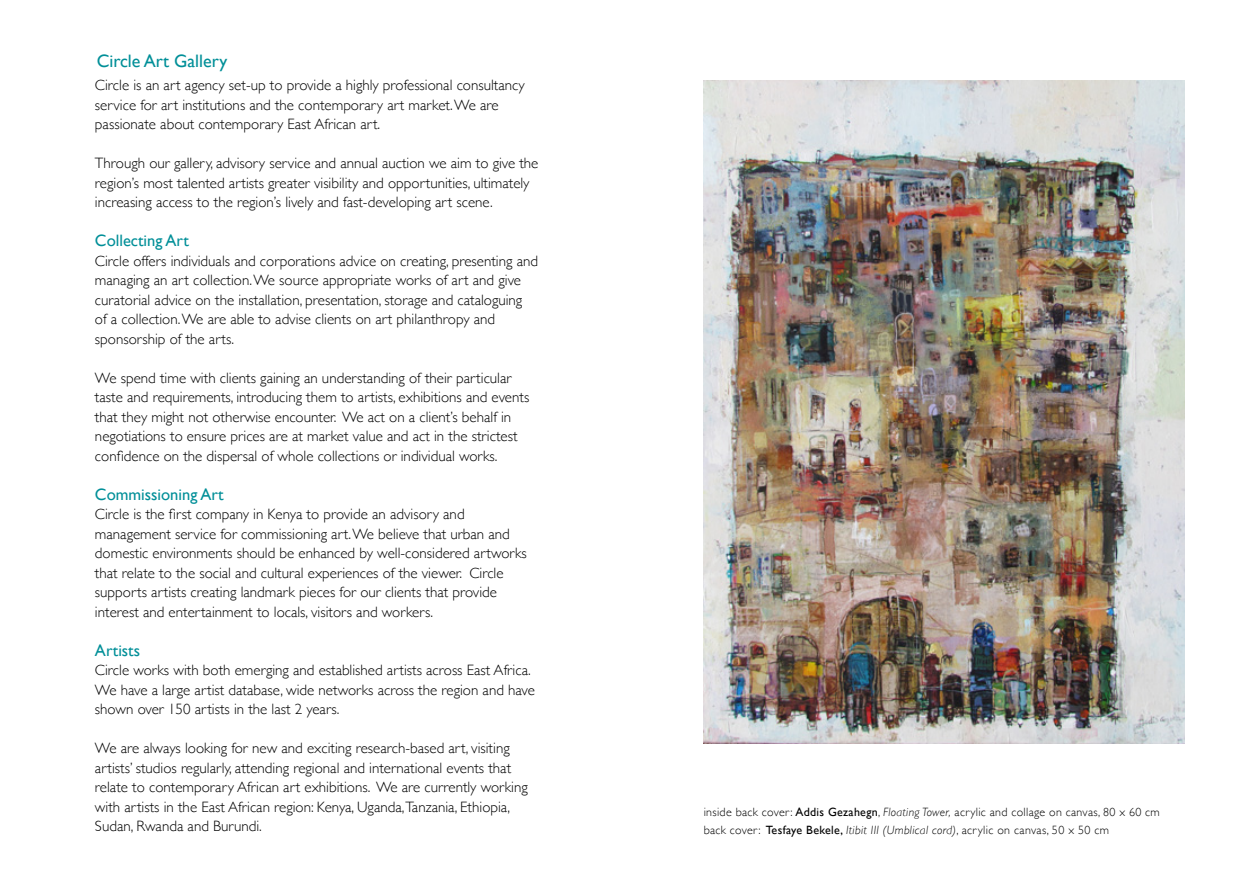
<style>
.page{position:relative;width:1259px;height:893px;background:#fff}
.page>*{position:absolute;margin:0;border:0;box-sizing:border-box;transform-origin:0 0}
.t1{font:18px "Gill Sans";color:#008f98}
.t2{font:16.5px "Gill Sans";color:#008f98}
.t3{font:300 15px/19.5px "Gill Sans";color:#000}
.t4{font:300 12px/18px "Gill Sans";letter-spacing:.025em;color:#000}
.s1{font-weight:400}
.s2{font-style:italic}
</style>
<div class="page">
<img style="left:704px;top:80px;width:480px;height:663px">
<p class="t1" style="left:97px;top:50px;width:132px">Circle Art Gallery</p>
<p class="t3" style="left:95px;top:75px;width:431px">Circle is an art agency set-up to provide a highly professional consultancy service for art institutions and the contemporary art market. We are passionate about contemporary East African art.</p>
<p class="t3" style="left:95px;top:153px;width:445px">Through our gallery, advisory service and annual auction we aim to give the region’s most talented artists greater visibility and opportunities, ultimately increasing access to the region’s lively and fast-developing art scene.</p>
<p class="t2" style="left:95px;top:231px;width:95px">Collecting Art</p>
<p class="t3" style="left:95px;top:251px;width:444px">Circle offers individuals and corporations advice on creating, presenting and managing an art collection. We source appropriate works of art and give curatorial advice on the installation, presentation, storage and cataloguing<br>of a collection. We are able to advise clients on art philanthropy and sponsorship of the arts.</p>
<p class="t3" style="left:95px;top:368px;width:436px">We spend time with clients gaining an understanding of their particular taste and requirements, introducing them to artists, exhibitions and events that they might not otherwise encounter. We act on a client’s behalf in negotiations to ensure prices are at market value and act in the strictest confidence on the dispersal of whole collections or individual works.</p>
<p class="t2" style="left:95px;top:485px;width:130px">Commissioning Art</p>
<p class="t3" style="left:95px;top:504px;width:433px">Circle is the first company in Kenya to provide an advisory and management service for commissioning art. We believe that urban and domestic environments should be enhanced by well-considered artworks that relate to the social and cultural experiences of the viewer. Circle supports artists creating landmark pieces for our clients that provide interest and entertainment to locals, visitors and workers.</p>
<p class="t2" style="left:95px;top:641px;width:47px">Artists</p>
<p class="t3" style="left:95px;top:660px;width:441px">Circle works with both emerging and established artists across East Africa.<br>We have a large artist database, wide networks across the region and have shown over 150 artists in the last 2 years.</p>
<p class="t3" style="left:95px;top:738px;width:434px">We are always looking for new and exciting research-based art, visiting artists’ studios regularly, attending regional and international events that relate to contemporary African art exhibitions. We are currently working with artists in the East African region: Kenya, Uganda,Tanzania, Ethiopia, Sudan, Rwanda and Burundi.</p>
<p class="t4" style="left:704px;top:803px;width:457px">inside back cover: <span class="s1">Addis Gezahegn</span>, <span class="s2">Floating Tower,</span> acrylic and collage on canvas, 80 x 60 cm back cover: <span class="s1">Tesfaye Bekele,</span> <span class="s2">Itibit III (Umblical cord)</span>, acrylic on canvas, 50 x 50 cm</p>
</div>
